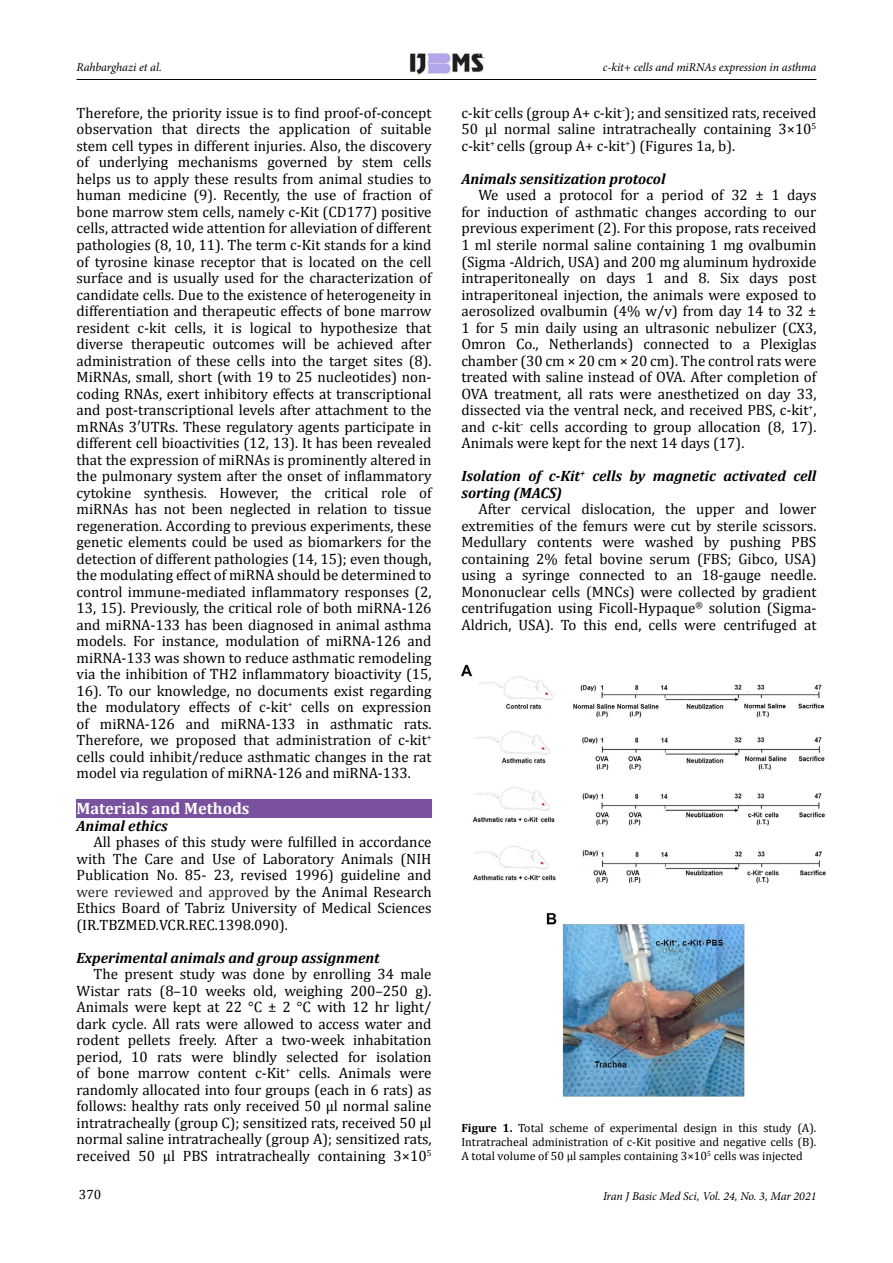
<style>
.page{position:relative;width:893px;height:1263px;background:#fff}
.page>*{position:absolute;margin:0;border:0;box-sizing:border-box;transform-origin:0 0}
.t1{font:700 16.5px "Cambria";color:#fff}
.t2{font:15px/16.5px "Cambria";color:#000;text-align:justify}
.t3{font:italic 700 15px/16.5px "Cambria";color:#000}
.t4{font:13.5px "Cambria";color:#000}
.t5{font:12px/14.4px "Cambria";color:#000;text-align:justify}
.t6{font:italic 12px "Minion Pro";letter-spacing:-.01em;color:#000}
.s1{color:#24292e}
.s2{font-weight:700}
</style>
<div class="page">
<img style="left:409px;top:53px;width:76px;height:21px">
<hr style="left:77px;top:79px;width:739px;height:1px;background:#000">
<div style="left:77px;top:799px;width:355px;height:19px;background:#7a519e"></div>
<img style="left:461px;top:664px;width:365px;height:433px">
<p class="t6" style="left:77px;top:59px;width:87px">Rahbarghazi et al.</p>
<p class="t6" style="left:603px;top:59px;width:215px">c-kit+ cells and miRNAs expression in asthma</p>
<p class="t2" style="left:77px;top:105px;width:357px">Therefore, the priority issue is to find proof-of-concept observation that directs the application of suitable stem cell types in different injuries. Also, the discovery of underlying mechanisms governed by stem cells helps us to apply these results from animal studies to human medicine (9). Recently, the use of fraction of bone marrow stem cells, namely c-Kit (CD177) positive cells, attracted wide attention for alleviation of different pathologies (8, 10, 11). The term c-Kit stands for a kind of tyrosine kinase receptor that is located on the cell surface and is usually used for the characterization of candidate cells. Due to the existence of heterogeneity in differentiation and therapeutic effects of bone marrow resident c-kit cells, it is logical to hypothesize that diverse therapeutic outcomes will be achieved after administration of these cells into the target sites (8).<br>MiRNAs, small, short (with 19 to 25 nucleotides) non&shy;coding RNAs, exert inhibitory effects at transcriptional and post-transcriptional levels after attachment to the mRNAs 3′UTRs. These regulatory agents participate in different cell bioactivities (12, 13). It has been revealed that the expression of miRNAs is prominently altered in the pulmonary system after the onset of inflammatory cytokine synthesis. However, the critical role of miRNAs has not been neglected in relation to tissue regeneration. According to previous experiments, these genetic elements could be used as biomarkers for the detection of different pathologies (14, 15); even though, the modulating effect of miRNA should be determined to control immune-mediated inflammatory responses (2, 13, 15). Previously, the critical role of both miRNA-126 and miRNA-133 has been diagnosed in animal asthma models. For instance, modulation of miRNA-126 and miRNA-133 was shown to reduce asthmatic remodeling via the inhibition of TH2 inflammatory bioactivity (15, 16). To our knowledge, no documents exist regarding the modulatory effects of c-kit<sup>+</sup> cells on expression of miRNA-126 and miRNA-133 in asthmatic rats.<br>Therefore, we proposed that administration of c-kit<sup>+ </sup>cells could inhibit/reduce asthmatic changes in the rat model via regulation of miRNA-126 and miRNA-133.</p>
<p class="t1" style="left:77px;top:797px;width:174px">Materials and Methods</p>
<p class="t3" style="left:77px;top:817px;width:93px">Animal ethics</p>
<p class="t2" style="left:77px;top:834px;width:357px;text-indent:17px">All phases of this study were fulfilled in accordance with The Care and Use of Laboratory Animals (NIH Publication No. 85- 23, revised 1996) guideline and <span class="s1">were reviewed and approved</span> by the Animal Research Ethics Board of Tabriz University of Medical Sciences (IR.TBZMED.VCR.REC.1398.090).</p>
<p class="t3" style="left:77px;top:949px;width:305px">Experimental animals and group assignment</p>
<p class="t2" style="left:77px;top:966px;width:357px;text-indent:17px">The present study was done by enrolling 34 male Wistar rats (8–10 weeks old, weighing 200–250 g).<br>Animals were kept at 22 °C ± 2 °C with 12 hr light/ dark cycle. All rats were allowed to access water and rodent pellets freely. After a two-week inhabitation period, 10 rats were blindly selected for isolation of bone marrow content c-Kit<sup>+</sup> cells. Animals were randomly allocated into four groups (each in 6 rats) as follows: healthy rats only received 50 μl normal saline intratracheally (group C); sensitized rats, received 50 μl normal saline intratracheally (group A); sensitized rats, received 50 μl PBS intratracheally containing 3×10<sup>5</sup></p>
<p class="t4" style="left:79px;top:1187px;width:24px">370</p>
<p class="t2" style="left:461px;top:105px;width:357px">c-kit<sup>-</sup> cells (group A+ c-kit<sup>-</sup>); and sensitized rats, received 50 μl normal saline intratracheally containing 3×10<sup>5 </sup>c-kit<sup>+</sup> cells (group A+ c-kit<sup>+</sup>) (Figures 1a, b).</p>
<p class="t3" style="left:461px;top:170px;width:206px">Animals sensitization protocol</p>
<p class="t2" style="left:461px;top:187px;width:357px;text-indent:17px">We used a protocol for a period of 32 ± 1 days for induction of asthmatic changes according to our previous experiment (2). For this propose, rats received 1 ml sterile normal saline containing 1 mg ovalbumin (Sigma -Aldrich, USA) and 200 mg aluminum hydroxide intraperitoneally on days 1 and 8. Six days post intraperitoneal injection, the animals were exposed to aerosolized ovalbumin (4% w/v) from day 14 to 32 ± 1 for 5 min daily using an ultrasonic nebulizer (CX3, Omron Co., Netherlands) connected to a Plexiglas chamber (30 cm × 20 cm × 20 cm). The control rats were treated with saline instead of OVA. After completion of OVA treatment, all rats were anesthetized on day 33, dissected via the ventral neck, and received PBS, c-kit<sup>+</sup>, and c-kit<sup>-</sup> cells according to group allocation (8, 17).<br>Animals were kept for the next 14 days (17).</p>
<p class="t3" style="left:461px;top:467px;width:357px">Isolation of c-Kit<sup>+</sup> cells by magnetic activated cell sorting (MACS)</p>
<p class="t2" style="left:461px;top:501px;width:357px;text-indent:17px">After cervical dislocation, the upper and lower extremities of the femurs were cut by sterile scissors.<br>Medullary contents were washed by pushing PBS containing 2% fetal bovine serum (FBS; Gibco, USA) using a syringe connected to an 18-gauge needle.<br>Mononuclear cells (MNCs) were collected by gradient centrifugation using Ficoll-Hypaque<sup>®</sup> solution (Sigma-Aldrich, USA). To this end, cells were centrifuged at</p>
<p class="t5" style="left:461px;top:1120px;width:357px"><span class="s2">Figure 1.</span> Total scheme of experimental design in this study (A).<br>Intratracheal administration of c-Kit positive and negative cells (B).<br>A total volume of 50 µl samples containing 3×10<sup>5</sup> cells was injected</p>
<p class="t6" style="left:603px;top:1187px;width:215px">Iran J Basic Med Sci, Vol. 24, No. 3, Mar 2021</p>
</div>
